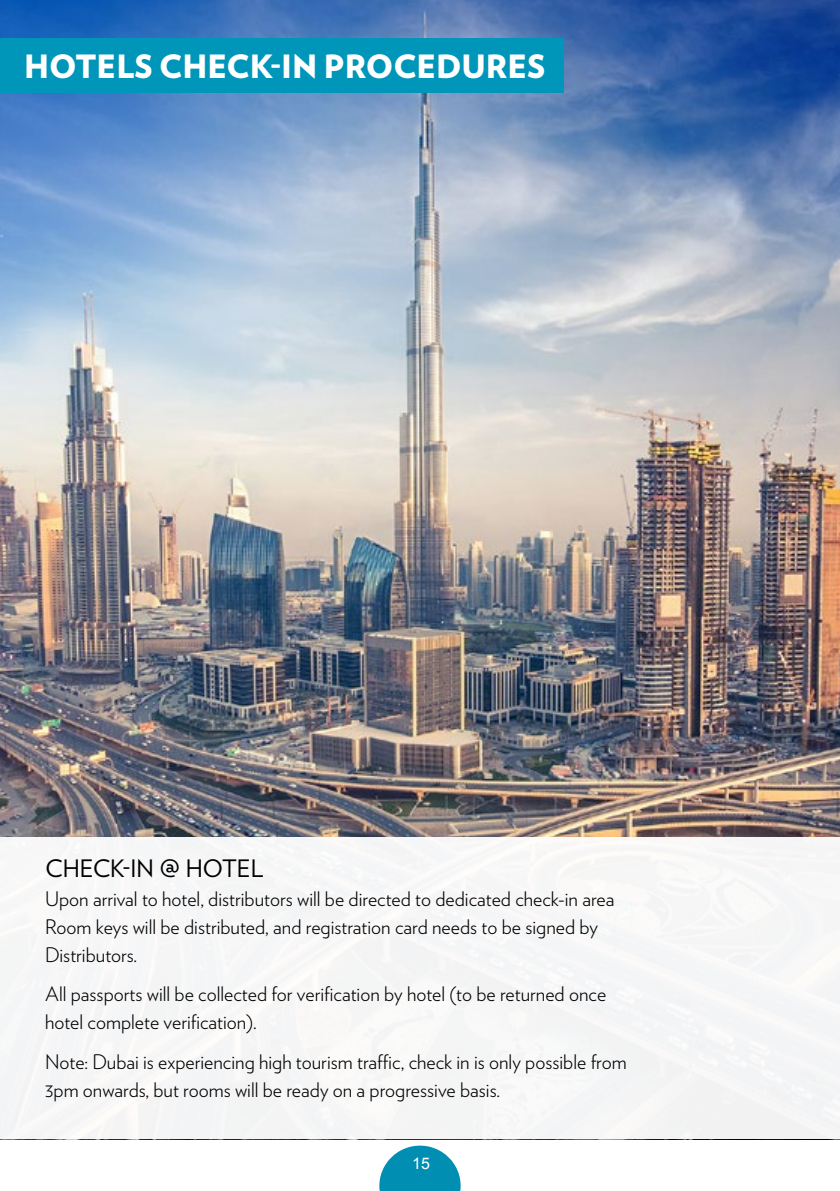
<style>
.page{position:relative;width:840px;height:1191px;background:#fff}
.page>*{position:absolute;margin:0;border:0;box-sizing:border-box;transform-origin:0 0}
.t1{font:900 32px "Verlag";color:#fff}
.t2{font:24px "Verlag";color:#000}
.t3{font:300 20px/28px "Verlag";color:#000}
.t4{font:16px "Arial";color:#fff}
</style>
<div class="page">
<svg style="left:379px;top:1145px;width:81px;height:46px"></svg>
<img style="left:0;top:0;width:839px;height:837px">
<div style="left:0;top:38px;width:562px;height:55px;background:#0096ba"></div>
<div style="left:0;top:837px;width:839px;height:302px;background:#f6f6f7"></div>
<h1 class="t1" style="left:24px;top:40px;width:522px">HOTELS CHECK-IN PROCEDURES</h1>
<p class="t2" style="left:45px;top:850px;width:219px">CHECK-IN @ HOTEL</p>
<p class="t3" style="left:45px;top:883px;width:570px">Upon arrival to hotel, distributors will be directed to dedicated check-in area<br>Room keys will be distributed, and registration card needs to be signed by<br>Distributors.</p>
<p class="t3" style="left:45px;top:979px;width:562px">All passports will be collected for verification by hotel (to be returned once hotel complete verification).</p>
<p class="t3" style="left:45px;top:1046px;width:582px">Note: Dubai is experiencing high tourism traffic, check in is only possible from<br>3pm onwards, but rooms will be ready on a progressive basis.</p>
<p class="t4" style="left:412px;top:1152px;width:19px">15</p>
</div>
